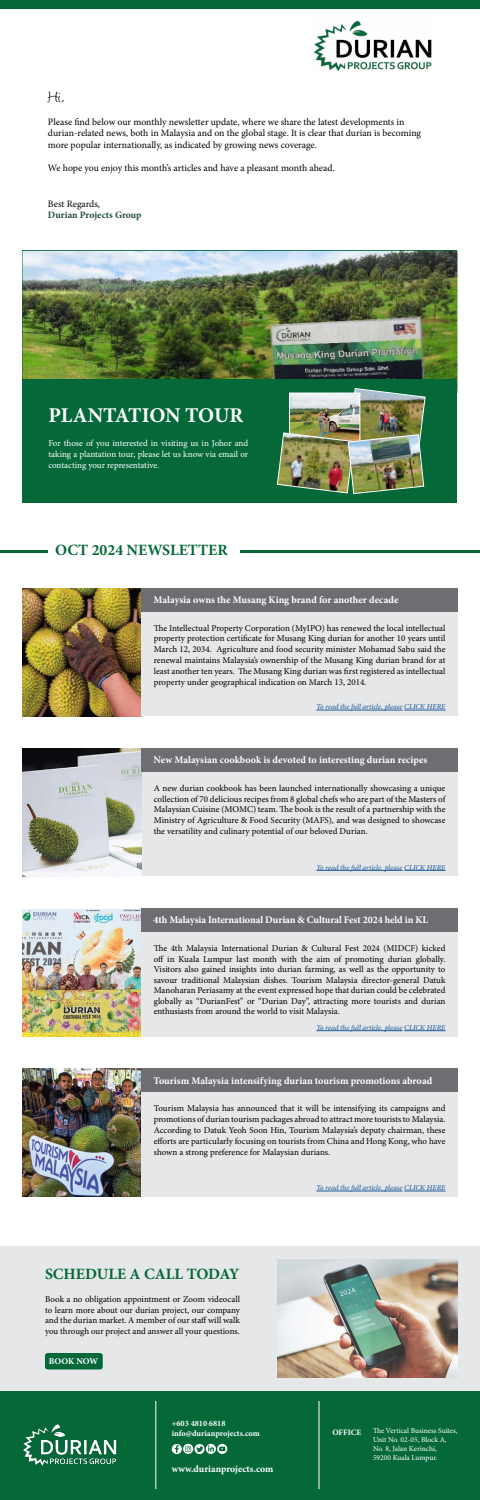
<style>
.page{position:relative;width:480px;height:1500px;background:#fff}
.page>*{position:absolute;margin:0;border:0;box-sizing:border-box;transform-origin:0 0}
.t1{font:700 21px "Minion Pro";letter-spacing:-.005em;color:#fff}
.t2{font:17.25px "Angelina";color:#000}
.t3{font:700 15.75px "Minion Pro";color:#056839}
.t4{font:700 10.12px "Minion Pro";letter-spacing:-.005em;color:#fff}
.t5{font:9.75px/11.7px "Minion Pro";letter-spacing:-.005em;color:#000}
.t6{font:700 9.75px "Minion Pro";color:#fff}
.t7{font:700 9.75px "Minion Pro";color:#1e4d3d}
.t8{font:9px/10.8px "Minion Pro";color:#000;text-align:justify}
.t9{font:9px/10.8px "Minion Pro";color:#fff;text-align:justify}
.t10{font:700 8.85px "Minion Pro";letter-spacing:-.01em;color:#fff}
.t11{font:700 8.25px/9.9px "Minion Pro";color:#fff}
.t12{font:italic 500 7.5px "Minion Pro";letter-spacing:-.005em;color:#215e9e}
.t13{font:7.5px/9px "Minion Pro";color:#fff}
</style>
<div class="page">
<img style="left:22px;top:909px;width:119px;height:128px">
<hr style="left:0;top:550px;width:480px;height:2px;background:#056839">
<div style="left:0;top:1390px;width:480px;height:110px;background:#056839"></div>
<img style="left:23px;top:1424px;width:94px;height:42px">
<svg style="left:172px;top:1444px;width:55px;height:10px"></svg>
<hr style="left:319px;top:1401px;width:1px;height:88px;background:#fff">
<hr style="left:156px;top:1401px;width:1px;height:88px;background:#fff">
<div style="left:0;top:1246px;width:480px;height:144px;background:#e6e7e8"></div>
<svg style="left:45px;top:1353px;width:58px;height:17px"></svg>
<img style="left:278px;top:1259px;width:180px;height:119px">
<div style="left:141px;top:771px;width:317px;height:105px;background:#e6e7e8"></div>
<img style="left:22px;top:748px;width:119px;height:128px">
<div style="left:141px;top:748px;width:316px;height:23px;background:#6d6e71"></div>
<hr style="left:316px;top:870px;width:87px;height:1px;background:#215e9e">
<hr style="left:404px;top:870px;width:42px;height:1px;background:#215e9e">
<img style="left:22px;top:588px;width:119px;height:128px">
<div style="left:141px;top:611px;width:317px;height:105px;background:#e6e7e8"></div>
<div style="left:141px;top:588px;width:316px;height:23px;background:#6d6e71"></div>
<hr style="left:316px;top:710px;width:87px;height:1px;background:#215e9e">
<hr style="left:404px;top:710px;width:42px;height:1px;background:#215e9e">
<div style="left:141px;top:932px;width:317px;height:105px;background:#e6e7e8"></div>
<div style="left:141px;top:909px;width:316px;height:23px;background:#6d6e71"></div>
<hr style="left:316px;top:1030px;width:87px;height:1px;background:#215e9e">
<hr style="left:404px;top:1030px;width:42px;height:1px;background:#215e9e">
<img style="left:22px;top:1069px;width:119px;height:128px">
<div style="left:141px;top:1092px;width:317px;height:105px;background:#e6e7e8"></div>
<div style="left:141px;top:1069px;width:316px;height:23px;background:#6d6e71"></div>
<hr style="left:316px;top:1191px;width:87px;height:1px;background:#215e9e">
<hr style="left:404px;top:1191px;width:42px;height:1px;background:#215e9e">
<div style="left:48px;top:544px;width:192px;height:14px;background:#fff"></div>
<img style="left:314px;top:20px;width:117px;height:52px">
<div style="left:0;top:0;width:480px;height:8px;background:#056839"></div>
<img style="left:22px;top:251px;width:436px;height:128px">
<div style="left:22px;top:379px;width:436px;height:124px;background:#056839"></div>
<img style="left:277px;top:388px;width:149px;height:106px">
<h2 class="t2" style="left:48px;top:90px;width:18px">Hi,</h2>
<p class="t5" style="left:48px;top:116px;width:375px">Please find below our monthly newsletter update, where we share the latest developments in durian-related news, both in Malaysia and on the global stage. It is clear that durian is becoming more popular internationally, as indicated by growing news coverage.</p>
<p class="t5" style="left:48px;top:162px;width:288px">We hope you enjoy this month’s articles and have a pleasant month ahead.</p>
<p class="t5" style="left:48px;top:198px;width:54px">Best Regards,</p>
<p class="t7" style="left:48px;top:208px;width:95px">Durian Projects Group</p>
<h1 class="t1" style="left:48px;top:401px;width:196px">PLANTATION TOUR</h1>
<p class="t9" style="left:48px;top:438px;width:201px">For those of you interested in visiting us in Johor and taking a plantation tour, please let us know via email or contacting your representative.</p>
<h3 class="t3" style="left:55px;top:539px;width:174px">OCT 2024 NEWSLETTER</h3>
<p class="t4" style="left:154px;top:592px;width:246px">Malaysia owns the Musang King brand for another decade</p>
<p class="t8" style="left:154px;top:622px;width:293px">The Intellectual Property Corporation (MyIPO) has renewed the local intellectual property protection certificate for Musang King durian for another 10 years until March 12, 2034. Agriculture and food security minister Mohamad Sabu said the renewal maintains Malaysia’s ownership of the Musang King durian brand for at least another ten years. The Musang King durian was first registered as intellectual property under geographical indication on March 13, 2014.</p>
<p class="t12" style="left:316px;top:702px;width:131px">To read the full article, please CLICK HERE</p>
<p class="t4" style="left:154px;top:753px;width:275px">New Malaysian cookbook is devoted to interesting durian recipes</p>
<p class="t8" style="left:154px;top:783px;width:293px">A new durian cookbook has been launched internationally showcasing a unique collection of 70 delicious recipes from 8 global chefs who are part of the Masters of Malaysian Cuisine (MOMC) team. The book is the result of a partnership with the Ministry of Agriculture &amp; Food Security (MAFS), and was designed to showcase the versatility and culinary potential of our beloved Durian.</p>
<p class="t12" style="left:316px;top:862px;width:131px">To read the full article, please CLICK HERE</p>
<p class="t4" style="left:154px;top:913px;width:276px">4th Malaysia International Durian &amp; Cultural Fest 2024 held in KL</p>
<p class="t8" style="left:154px;top:943px;width:293px;line-height:10.5px">The 4th Malaysia International Durian &amp; Cultural Fest 2024 (MIDCF) kicked off in Kuala Lumpur last month with the aim of promoting durian globally.<br>Visitors also gained insights into durian farming, as well as the opportunity to savour traditional Malaysian dishes. Tourism Malaysia director-general Datuk Manoharan Periasamy at the event expressed hope that durian could be celebrated globally as “DurianFest” or “Durian Day”, attracting more tourists and durian enthusiasts from around the world to visit Malaysia.</p>
<p class="t12" style="left:316px;top:1022px;width:131px">To read the full article, please CLICK HERE</p>
<p class="t4" style="left:154px;top:1073px;width:280px">Tourism Malaysia intensifying durian tourism promotions abroad</p>
<p class="t8" style="left:154px;top:1103px;width:293px">Tourism Malaysia has announced that it will be intensifying its campaigns and promotions of durian tourism packages abroad to attract more tourists to Malaysia.<br>According to Datuk Yeoh Soon Hin, Tourism Malaysia’s deputy chairman, these efforts are particularly focusing on tourists from China and Hong Kong, who have shown a strong preference for Malaysian durians.</p>
<p class="t12" style="left:316px;top:1183px;width:131px">To read the full article, please CLICK HERE</p>
<h3 class="t3" style="left:45px;top:1263px;width:196px">SCHEDULE A CALL TODAY</h3>
<p class="t8" style="left:45px;top:1294px;width:197px">Book a no obligation appointment or Zoom videocall to learn more about our durian project, our company and the durian market. A member of our staff will walk you through our project and answer all your questions.</p>
<p class="t10" style="left:49px;top:1355px;width:51px">BOOK NOW</p>
<p class="t11" style="left:172px;top:1418px;width:89px">+603 4810 6818 info@durianprojects.com</p>
<p class="t6" style="left:172px;top:1462px;width:103px">www.durianprojects.com</p>
<p class="t11" style="left:332px;top:1427px;width:30px">OFFICE</p>
<p class="t13" style="left:373px;top:1427px;width:86px">The Vertical Business Suites,<br>Unit No. 02-05, Block A,<br>No. 8, Jalan Kerinchi,<br>59200 Kuala Lumpur.</p>
</div>
